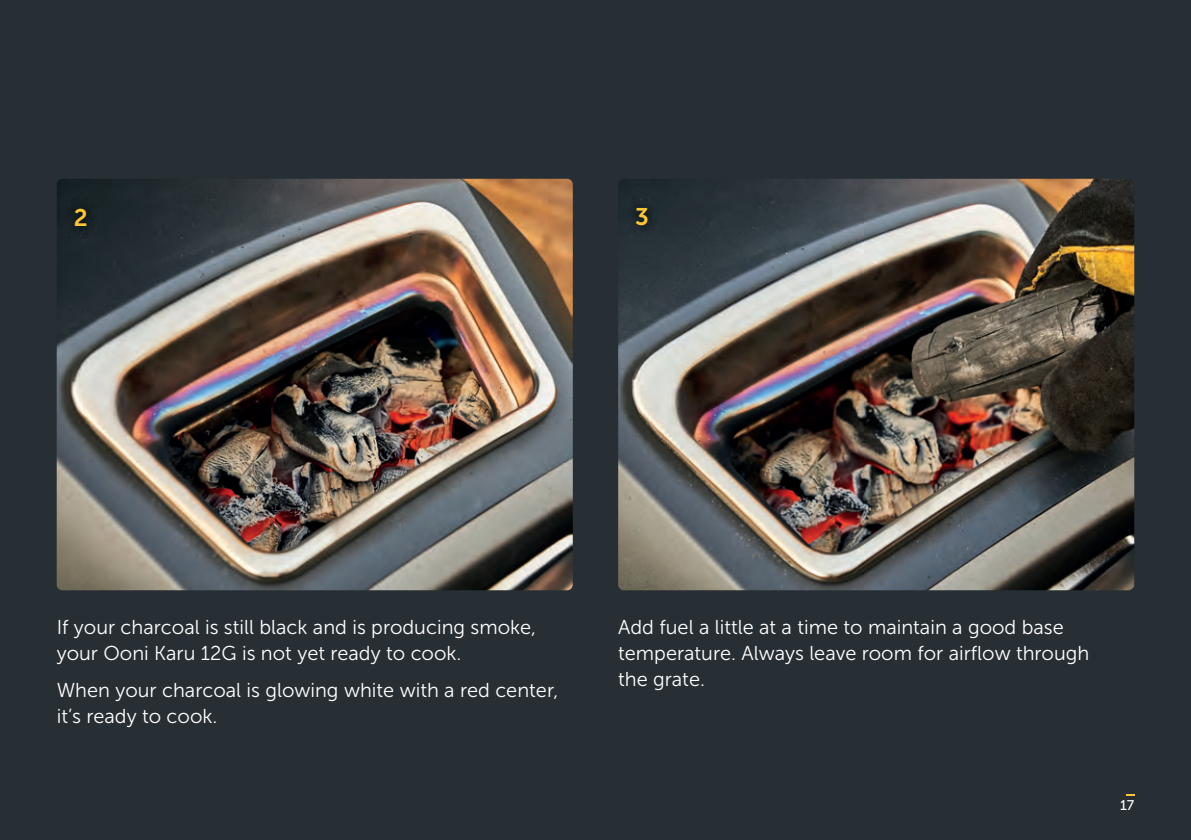
<style>
.page{position:relative;width:1191px;height:840px;background:#fff}
.page>*{position:absolute;margin:0;border:0;box-sizing:border-box;transform-origin:0 0}
.t1{font:24px "Museo Sans 700";color:#fec630}
.t2{font:20px/26px "Museo Sans 300";color:#fff}
.t3{font:14px "Museo Sans 500";color:#fff}
</style>
<div class="page">
<div style="left:0;top:0;width:1191px;height:839px;background:#272f35"></div>
<img style="left:57px;top:179px;width:516px;height:411px">
<img style="left:618px;top:179px;width:516px;height:411px">
<img style="left:65px;top:198px;width:32px;height:39px">
<img style="left:626px;top:197px;width:32px;height:39px">
<p class="t1" style="left:74px;top:204px;width:15px">2</p>
<p class="t1" style="left:635px;top:203px;width:15px">3</p>
<p class="t2" style="left:57px;top:613px;width:481px">If your charcoal is still black and is producing smoke, your Ooni Karu 12G is not yet ready to cook.</p>
<p class="t2" style="left:57px;top:677px;width:503px">When your charcoal is glowing white with a red center, it’s ready to cook.</p>
<p class="t2" style="left:618px;top:613px;width:473px">Add fuel a little at a time to maintain a good base temperature. Always leave room for airflow through the grate.</p>
<p class="t3" style="left:1120px;top:797px;width:16px">17</p>
</div>
